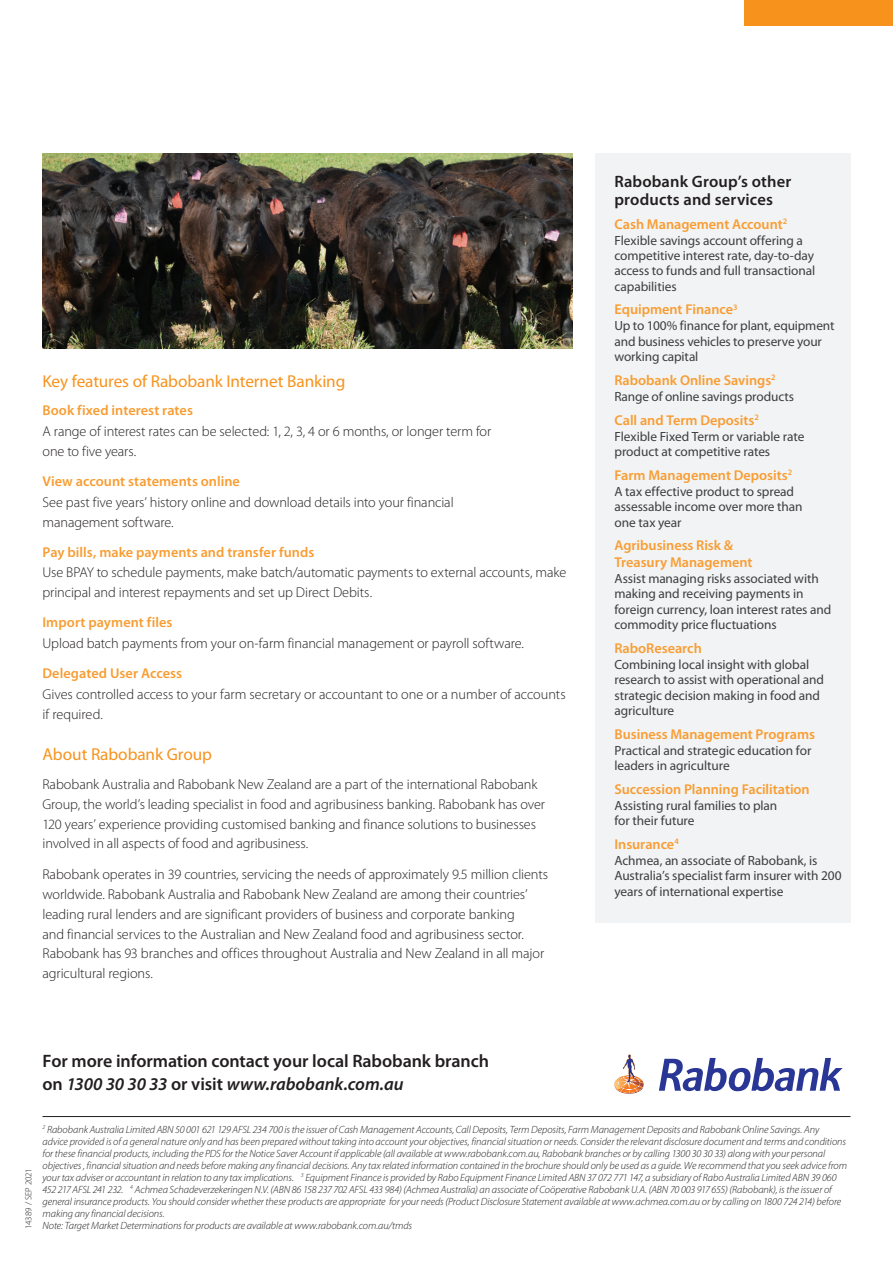
<style>
.page{position:relative;width:893px;height:1263px;background:#fff}
.page>*{position:absolute;margin:0;border:0;box-sizing:border-box;transform-origin:0 0}
.t1{font:600 18px/22.5px "Myriad Pro";letter-spacing:-.005em;color:#231f20}
.t2{font:17.25px "Myriad Pro";letter-spacing:-.005em;color:#f7931d}
.t3{font:600 16.5px/18px "Myriad Pro";letter-spacing:.01em;color:#231f20}
.t4{font:300 14.25px/19.8px "Myriad Pro";letter-spacing:-.005em;color:#231f20}
.t5{font:600 14.25px/16.5px "Myriad Pro";color:#f89d33}
.t6{font:13.35px/15.3px "Myriad Pro";letter-spacing:-.01em;color:#3e3e3f}
.t7{font:italic 300 10.5px/12px "Myriad Pro";letter-spacing:-.005em;color:#231f20}
.t8{font:300 9px "Myriad Pro";color:#231f20}
.s1{font-style:italic}
</style>
<div class="page">
<hr style="left:42px;top:1116px;width:808px;height:1px;background:#231f20">
<svg style="left:659px;top:1058px;width:183px;height:33px"></svg>
<svg style="left:614px;top:1055px;width:30px;height:39px"></svg>
<div style="left:595px;top:153px;width:255px;height:770px;background:#f2f3f4"></div>
<div style="left:744px;top:0;width:149px;height:26px;background:#f7931d"></div>
<img style="left:42px;top:153px;width:530px;height:196px">
<h2 class="t2" style="left:42px;top:375px;width:304px">Key features of Rabobank Internet Banking</h2>
<h3 class="t5" style="left:42px;top:404px;width:152px">Book fixed interest rates</h3>
<h3 class="t4" style="left:42px;top:423px;width:450px">A range of interest rates can be selected: 1, 2, 3, 4 or 6 months, or longer term for one to five years.</h3>
<h3 class="t5" style="left:42px;top:474px;width:199px">View account statements online</h3>
<h3 class="t4" style="left:42px;top:494px;width:413px">See past five years’ history online and download details into your financial management software.</h3>
<h3 class="t5" style="left:42px;top:545px;width:273px">Pay bills, make payments and transfer funds</h3>
<h3 class="t4" style="left:42px;top:564px;width:525px">Use BPAY to schedule payments, make batch/automatic payments to external accounts, make principal and interest repayments and set up Direct Debits.</h3>
<h3 class="t5" style="left:42px;top:616px;width:132px">Import payment files</h3>
<h3 class="t4" style="left:42px;top:635px;width:483px">Upload batch payments from your on-farm financial management or payroll software.</h3>
<h3 class="t5" style="left:42px;top:667px;width:141px">Delegated User Access</h3>
<h3 class="t4" style="left:42px;top:686px;width:525px">Gives controlled access to your farm secretary or accountant to one or a number of accounts if required.</h3>
<h2 class="t2" style="left:42px;top:748px;width:171px">About Rabobank Group</h2>
<p class="t4" style="left:42px;top:776px;width:504px">Rabobank Australia and Rabobank New Zealand are a part of the international Rabobank Group, the world’s leading specialist in food and agribusiness banking. Rabobank has over 120 years’ experience providing customised banking and finance solutions to businesses involved in all aspects of food and agribusiness.</p>
<p class="t4" style="left:42px;top:866px;width:507px">Rabobank operates in 39 countries, servicing the needs of approximately 9.5 million clients worldwide. Rabobank Australia and Rabobank New Zealand are among their countries’ leading rural lenders and are significant providers of business and corporate banking<br>and financial services to the Australian and New Zealand food and agribusiness sector.<br>Rabobank has 93 branches and offices throughout Australia and New Zealand in all major agricultural regions.</p>
<h3 class="t3" style="left:614px;top:174px;width:178px">Rabobank Group’s other products and services</h3>
<h3 class="t5" style="left:614px;top:217px;width:174px">Cash Management Account<sup>2</sup></h3>
<p class="t6" style="left:614px;top:234px;width:202px">Flexible savings account offering a competitive interest rate, day-to-day access to funds and full transactional capabilities</p>
<h3 class="t5" style="left:614px;top:303px;width:125px">Equipment Finance<sup>3</sup></h3>
<p class="t6" style="left:614px;top:320px;width:222px">Up to 100% finance for plant, equipment and business vehicles to preserve your working capital</p>
<h3 class="t5" style="left:614px;top:373px;width:163px">Rabobank Online Savings<sup>2</sup></h3>
<p class="t6" style="left:614px;top:390px;width:181px">Range of online savings products</p>
<h3 class="t5" style="left:614px;top:413px;width:146px">Call and Term Deposits<sup>2</sup></h3>
<p class="t6" style="left:614px;top:430px;width:191px">Flexible Fixed Term or variable rate product at competitive rates</p>
<h3 class="t5" style="left:614px;top:468px;width:179px">Farm Management Deposits<sup>2</sup></h3>
<p class="t6" style="left:614px;top:485px;width:190px">A tax effective product to spread assessable income over more than one tax year</p>
<h3 class="t5" style="left:614px;top:539px;width:140px">Agribusiness Risk &amp;<br>Treasury Management</h3>
<p class="t6" style="left:614px;top:572px;width:218px">Assist managing risks associated with making and receiving payments in foreign currency, loan interest rates and commodity price fluctuations</p>
<h3 class="t5" style="left:614px;top:641px;width:89px">RaboResearch</h3>
<p class="t6" style="left:614px;top:658px;width:211px">Combining local insight with global research to assist with operational and strategic decision making in food and agriculture</p>
<h3 class="t5" style="left:614px;top:727px;width:202px">Business Management Programs</h3>
<p class="t6" style="left:614px;top:744px;width:198px">Practical and strategic education for leaders in agriculture</p>
<h3 class="t5" style="left:614px;top:782px;width:197px">Succession Planning Facilitation</h3>
<p class="t6" style="left:614px;top:799px;width:164px">Assisting rural families to plan for their future</p>
<h3 class="t5" style="left:614px;top:838px;width:66px">Insurance<sup>4</sup></h3>
<p class="t6" style="left:614px;top:854px;width:229px">Achmea, an associate of Rabobank, is<br>Australia’s specialist farm insurer with 200 years of international expertise</p>
<h1 class="t1" style="left:42px;top:1052px;width:448px">For more information contact your local Rabobank branch on <span class="s1">1300 30 30 33</span> or visit <span class="s1">www.rabobank.com.au</span></h1>
<p class="t8" style="left:25px;top:1229px;width:62px;rotate:-90deg">14389 / SEP 2021</p>
<p class="t7" style="left:42px;top:1125px;width:806px"><sup>2</sup> Rabobank Australia Limited ABN 50 001 621 129 AFSL 234 700 is the issuer of Cash Management Accounts, Call Deposits, Term Deposits, Farm Management Deposits and Rabobank Online Savings. Any advice provided is of a general nature only and has been prepared without taking into account your objectives, financial situation or needs. Consider the relevant disclosure document and terms and conditions for these financial products, including the PDS for the Notice Saver Account if applicable (all available at www.rabobank.com.au, Rabobank branches or by calling 1300 30 30 33) along with your personal objectives , financial situation and needs before making any financial decisions. Any tax related information contained in the brochure should only be used as a guide. We recommend that you seek advice from your tax adviser or accountant in relation to any tax implications. <sup>3</sup> Equipment Finance is provided by Rabo Equipment Finance Limited ABN 37 072 771 147, a subsidiary of Rabo Australia Limited ABN 39 060<br>452 217 AFSL 241 232. <sup>4</sup> Achmea Schadeverzekeringen N.V. (ABN 86 158 237 702 AFSL 433 984) (Achmea Australia) an associate of Coöperative Rabobank U.A. (ABN 70 003 917 655) (Rabobank), is the issuer of general insurance products. You should consider whether these products are appropriate for your needs (Product Disclosure Statement available at www.achmea.com.au or by calling on 1800 724 214) before making any financial decisions.<br>Note: Target Market Determinations for products are available at www.rabobank.com.au/tmds</p>
</div>
